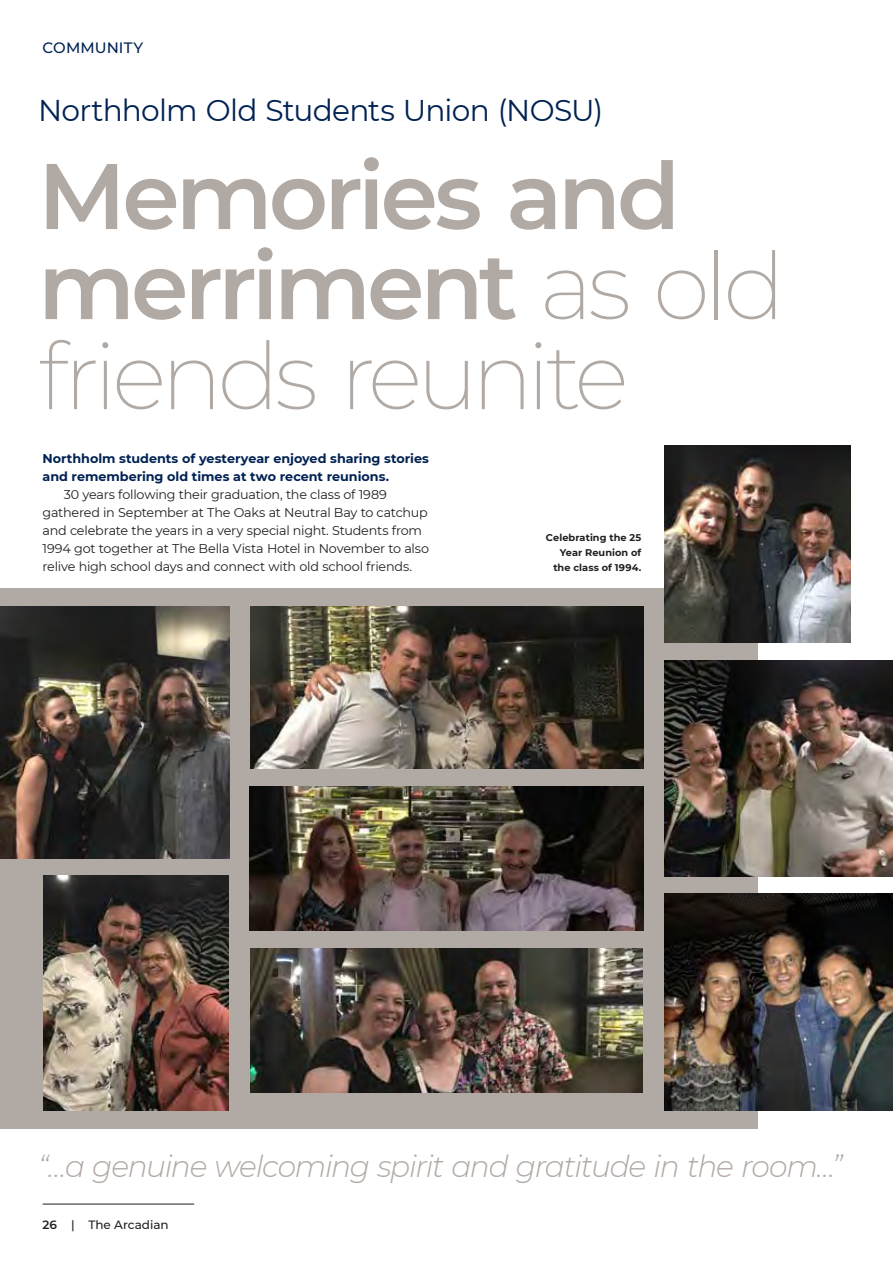
<style>
.page{position:relative;width:893px;height:1263px;background:#fff}
.page>*{position:absolute;margin:0;border:0;box-sizing:border-box;transform-origin:0 0}
.t1{font:600 93px/90px "Montserrat";letter-spacing:-.045em;color:#b1a9a4}
.t2{font:italic 300 30px "Montserrat";letter-spacing:-.045em;color:#b1a9a4}
.t3{font:30px "Montserrat";letter-spacing:-.025em;color:#002252}
.t4{font:500 15px "Montserrat";letter-spacing:.005em;color:#002252}
.t5{font:12.75px/18px "Montserrat";letter-spacing:-.015em;color:#231f20}
.t6{font:700 12.75px/18px "Montserrat";letter-spacing:-.005em;color:#002252}
.t7{font:500 12px "Montserrat";color:#231f20}
.t8{font:700 9.75px/15px "Montserrat";letter-spacing:.005em;color:#231f20;text-align:right}
.s1{font-weight:200}
.s2{font-weight:600}
</style>
<div class="page">
<div style="left:0;top:589px;width:757px;height:540px;background:#b1a9a4"></div>
<img style="left:0;top:607px;width:230px;height:252px">
<img style="left:250px;top:949px;width:393px;height:144px">
<img style="left:251px;top:607px;width:392px;height:162px">
<img style="left:664px;top:445px;width:186px;height:198px">
<img style="left:249px;top:787px;width:395px;height:144px">
<img style="left:664px;top:661px;width:229px;height:216px">
<img style="left:44px;top:876px;width:185px;height:235px">
<img style="left:664px;top:894px;width:229px;height:217px">
<hr style="left:43px;top:1204px;width:151px;height:1px;background:#231f20">
<p class="t4" style="left:43px;top:37px;width:102px">COMMUNITY</p>
<h2 class="t3" style="left:38px;top:90px;width:567px">Northholm Old Students Union (NOSU)</h2>
<h1 class="t1" style="left:38px;top:147px;width:749px">Memories and merriment <span class="s1">as old friends reunite</span></h1>
<p class="t6" style="left:43px;top:449px;width:388px">Northholm students of yesteryear enjoyed sharing stories and remembering old times at two recent reunions.</p>
<p class="t5" style="left:43px;top:485px;width:388px;text-indent:21px">30 years following their graduation, the class of 1989 gathered in September at The Oaks at Neutral Bay to catchup and celebrate the years in a very special night. Students from 1994 got together at The Bella Vista Hotel in November to also relive high school days and connect with old school friends.</p>
<p class="t8" style="left:546px;top:529px;width:97px">Celebrating the 25<br>Year Reunion of the class of 1994.</p>
<h2 class="t2" style="left:38px;top:1146px;width:806px">“…a genuine welcoming spirit and gratitude in the room…”</h2>
<p class="t7" style="left:43px;top:1216px;width:128px"><span class="s2">26</span> | The Arcadian</p>
</div>
